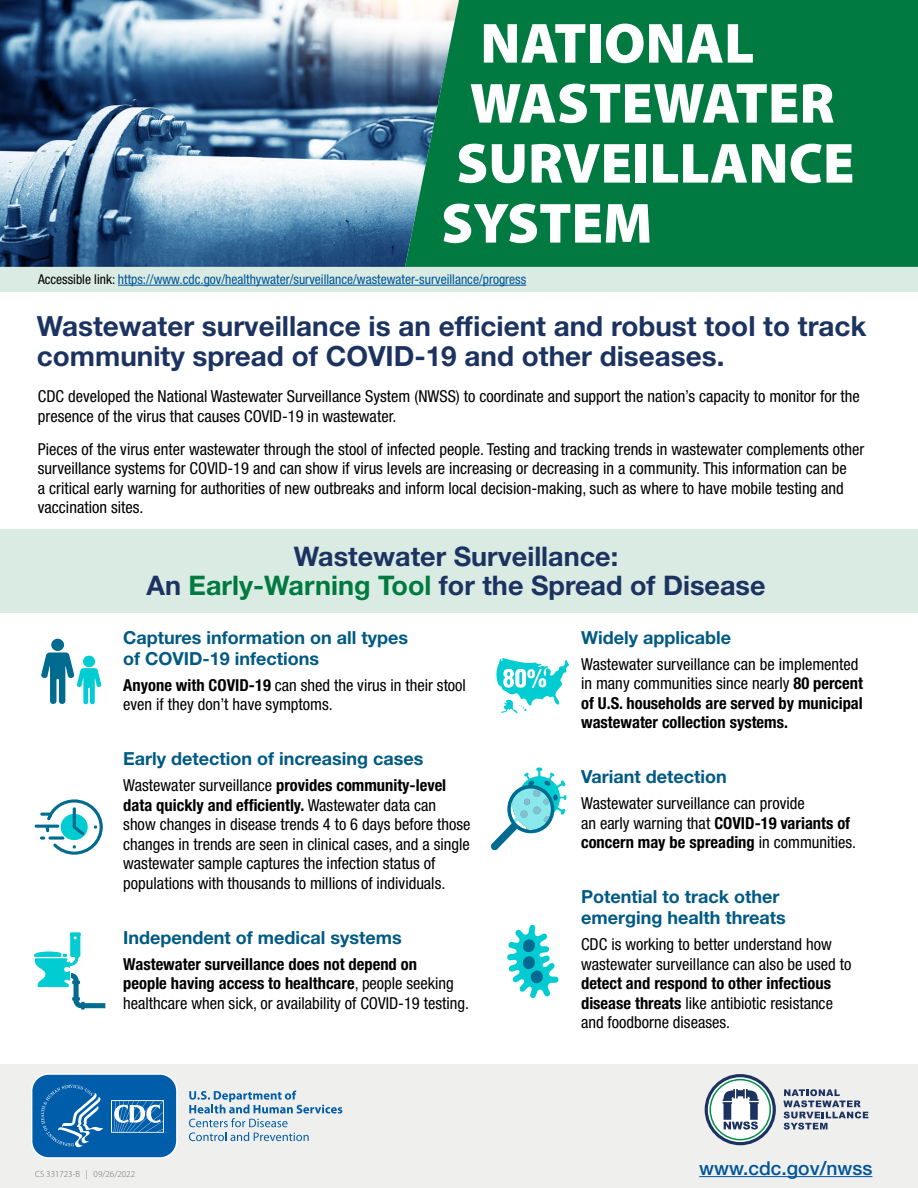
<style>
.page{position:relative;width:918px;height:1188px;background:#fff}
.page>*{position:absolute;margin:0;border:0;box-sizing:border-box;transform-origin:0 0}
.t1{font:900 57px "Myriad Pro";color:#fff}
.p_FIRST_PARA{font:700 27.9px/30px "Helvetica Neue LT Std";color:#1c3361}
.t2{font:700 27px/28.5px "Helvetica Neue LT Std";color:#1c3361;text-align:center}
.P5{font:500 19.2px "Helvetica Neue LT Std";color:#005499}
.P2_page_1{font:700 18px/21px "Helvetica Neue LT Std";color:#005a84}
.P1{font:condensed 16.5px/19.5px "Helvetica Neue LT Std";color:#000}
.P1-2{font:700 condensed 16.5px/19.5px "Helvetica Neue LT Std";color:#000}
.P1-3{font:condensed 13.5px "Helvetica Neue LT Std";color:#005499}
.t3{font:300 9px "Myriad Pro";color:#6d6e71}
.s1{color:#000}
.s2{color:#007a41}
.s3{font-weight:700}
.s4{font-weight:400}
</style>
<div class="page">
<img style="left:0;top:0;width:405px;height:267px">
<div style="left:405px;top:0;width:513px;height:267px;background:#007a41"></div>
<div style="left:0;top:529px;width:918px;height:84px;background:#d9ebe2"></div>
<div style="left:0;top:267px;width:918px;height:25px;background:#d9ebe2"></div>
<div style="left:0;top:1064px;width:918px;height:124px;background:#efefee"></div>
<div style="left:51px;top:639px;width:13px;height:12px;background:#006b8f;border-radius:50%"></div>
<svg style="left:41px;top:652px;width:61px;height:52px"></svg>
<div style="left:83px;top:656px;width:12px;height:11px;background:#00ccd1;border-radius:50%"></div>
<svg style="left:496px;top:658px;width:73px;height:56px"></svg>
<hr style="left:35px;top:825px;width:24px;height:3px;background:#006b8f;border-radius:2px">
<svg style="left:40px;top:799px;width:63px;height:56px"></svg>
<svg style="left:491px;top:768px;width:75px;height:83px"></svg>
<svg style="left:507px;top:925px;width:52px;height:73px"></svg>
<svg style="left:34px;top:932px;width:71px;height:78px"></svg>
<svg style="left:189px;top:1091px;width:153px;height:50px"></svg>
<svg style="left:31px;top:1074px;width:146px;height:84px;background:#2675b6"></svg>
<hr style="left:118px;top:285px;width:408px;height:1px;background:#005499">
<svg style="left:705px;top:1074px;width:71px;height:71px"></svg>
<svg style="left:783px;top:1089px;width:85px;height:41px"></svg>
<hr style="left:699px;top:1176px;width:173px;height:1px;background:#005499">
<h1 class="t1" style="left:480px;top:11px;width:275px">NATIONAL</h1>
<h1 class="t1" style="left:470px;top:71px;width:366px">WASTEWATER</h1>
<h1 class="t1" style="left:456px;top:131px;width:400px">SURVEILLANCE</h1>
<h1 class="t1" style="left:441px;top:191px;width:213px">SYSTEM</h1>
<p class="P1-3" style="left:38px;top:272px;width:490px"><span class="s1">Accessible link:</span> https://www.cdc.gov/healthywater/surveillance/wastewater-surveillance/progress</p>
<p class="p_FIRST_PARA" style="left:37px;top:310px;width:831px">Wastewater surveillance is an efficient and robust tool to track community spread of COVID-19 and other diseases.</p>
<p class="P1" style="left:38px;top:387px;width:823px">CDC developed the National Wastewater Surveillance System (NWSS) to coordinate and support the nation’s capacity to monitor for the presence of the virus that causes COVID-19 in wastewater.</p>
<p class="P1" style="left:38px;top:439px;width:828px">Pieces of the virus enter wastewater through the stool of infected people. Testing and tracking trends in wastewater complements other surveillance systems for COVID-19 and can show if virus levels are increasing or decreasing in a community. This information can be<br>a critical early warning for authorities of new outbreaks and inform local decision-making, such as where to have mobile testing and vaccination sites.</p>
<h2 class="t2" style="left:147px;top:542px;width:620px">Wastewater Surveillance:<br>An <span class="s2">Early-Warning Tool</span> for the Spread of Disease</h2>
<p class="P2_page_1" style="left:123px;top:626px;width:286px">Captures information on all types of COVID-19 infections</p>
<p class="P1" style="left:123px;top:675px;width:344px"><span class="s3">Anyone with COVID-19</span> can shed the virus in their stool even if they don’t have symptoms.</p>
<p class="P2_page_1" style="left:123px;top:748px;width:302px">Early detection of increasing cases</p>
<p class="P1" style="left:123px;top:776px;width:349px">Wastewater surveillance <span class="s3">provides community-level data quickly and efficiently.</span> Wastewater data can show changes in disease trends 4 to 6 days before those changes in trends are seen in clinical cases, and a single wastewater sample captures the infection status of populations with thousands to millions of individuals.</p>
<p class="P2_page_1" style="left:123px;top:926px;width:280px">Independent of medical systems</p>
<p class="P1-2" style="left:123px;top:954px;width:347px">Wastewater surveillance does not depend on<br>people having access to healthcare<span class="s4">, people seeking healthcare when sick, or availability of COVID-19 testing.</span></p>
<p class="P2_page_1" style="left:581px;top:626px;width:152px">Widely applicable</p>
<p class="P1-2" style="left:581px;top:654px;width:283px"><span class="s4">Wastewater surveillance can be implemented in many communities since nearly</span> 80 percent of U.S. households are served by municipal wastewater collection systems.</p>
<p class="P2_page_1" style="left:581px;top:766px;width:147px">Variant detection</p>
<p class="P1" style="left:581px;top:794px;width:277px">Wastewater surveillance can provide<br>an early warning that <span class="s3">COVID-19 variants of concern may be spreading</span> in communities.</p>
<p class="P2_page_1" style="left:581px;top:886px;width:206px">Potential to track other emerging health threats</p>
<p class="P1" style="left:581px;top:935px;width:272px">CDC is working to better understand how wastewater surveillance can also be used to <span class="s3">detect and respond to other infectious disease threats</span> like antibiotic resistance and foodborne diseases.</p>
<p class="t3" style="left:35px;top:1170px;width:102px">CS 331723-B | 09/26/2022</p>
<p class="P5" style="left:699px;top:1156px;width:175px">www.cdc.gov/nwss</p>
</div>
